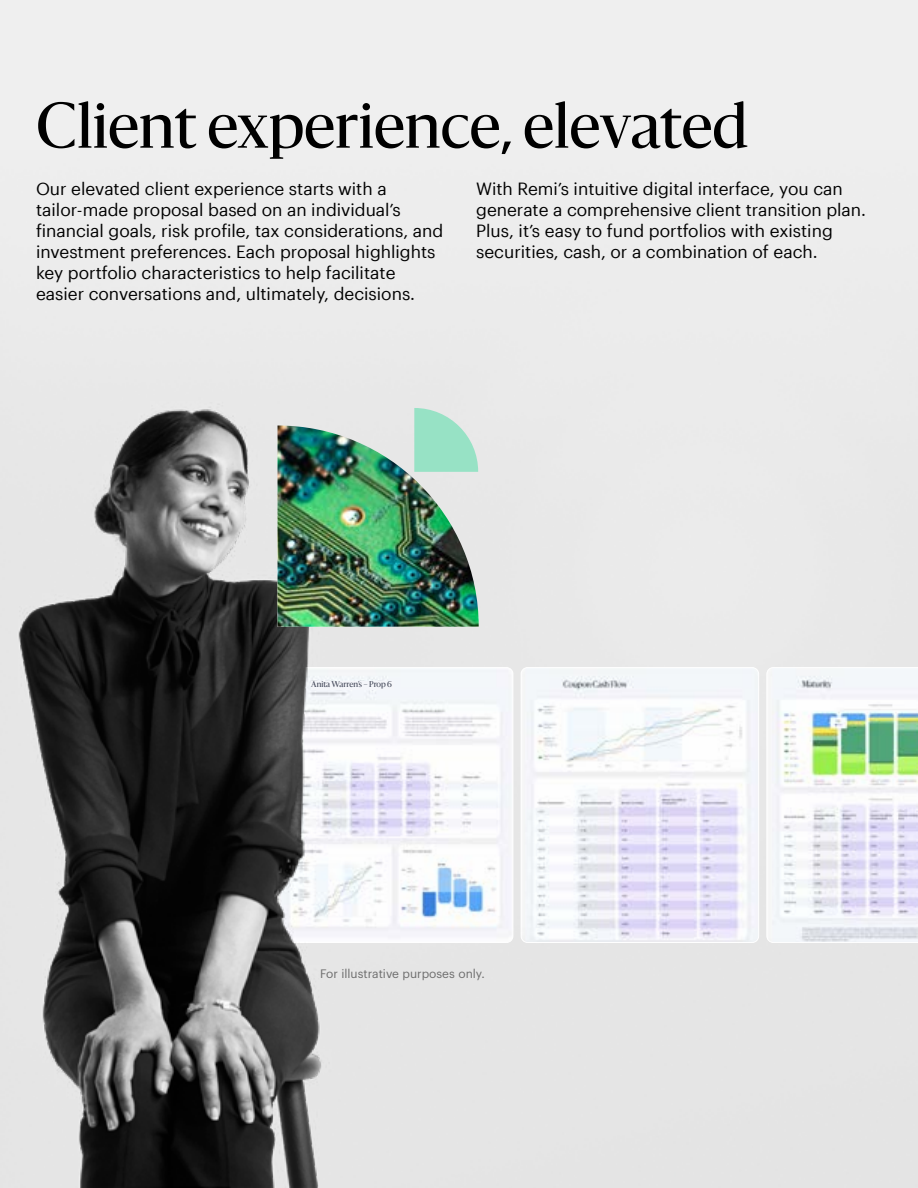
<style>
.page{position:relative;width:918px;height:1188px;background:#efefef}
.page>*{position:absolute;margin:0;border:0;box-sizing:border-box;transform-origin:0 0}
.t1{font:60px "Allspring Sanomat TT";color:#000}
.t2{font:17.25px/21px "Graphik TFTT";color:#000}
.t3{font:12px "Graphik TF";color:#6e6e6e}
.t4{font:7.8px "Allspring Sanomat TT";color:#414657}
</style>
<div class="page">
<img style="left:0;top:402px;width:918px;height:786px">
<img style="left:278px;top:668px;width:235px;height:275px">
<div style="left:277px;top:667px;width:236px;height:276px;border:1px solid #fff;border-radius:6px"></div>
<img style="left:521px;top:668px;width:238px;height:275px">
<div style="left:521px;top:667px;width:238px;height:276px;border:1px solid #fff;border-radius:6px"></div>
<svg style="left:767px;top:667px;width:151px;height:276px"></svg>
<div style="left:311px;top:681px;width:83px;height:8px;background:#f6f7fb"></div>
<img style="left:278px;top:408px;width:201px;height:219px">
<h2 class="t1" style="left:36px;top:82px;width:713px">Client experience, elevated</h2>
<p class="t2" style="left:36px;top:177px;width:409px">Our elevated client experience starts with a tailor-made proposal based on an individual’s financial goals, risk profile, tax considerations, and investment preferences. Each proposal highlights key portfolio characteristics to help facilitate easier conversations and, ultimately, decisions.</p>
<p class="t2" style="left:476px;top:177px;width:391px">With Remi’s intuitive digital interface, you can generate a comprehensive client transition plan.<br>Plus, it’s easy to fund portfolios with existing securities, cash, or a combination of each.</p>
<p class="t4" style="left:311px;top:679px;width:82px">Anita Warren’s – Prop 6</p>
<p class="t3" style="left:320px;top:965px;width:166px">For illustrative purposes only.</p>
</div>
